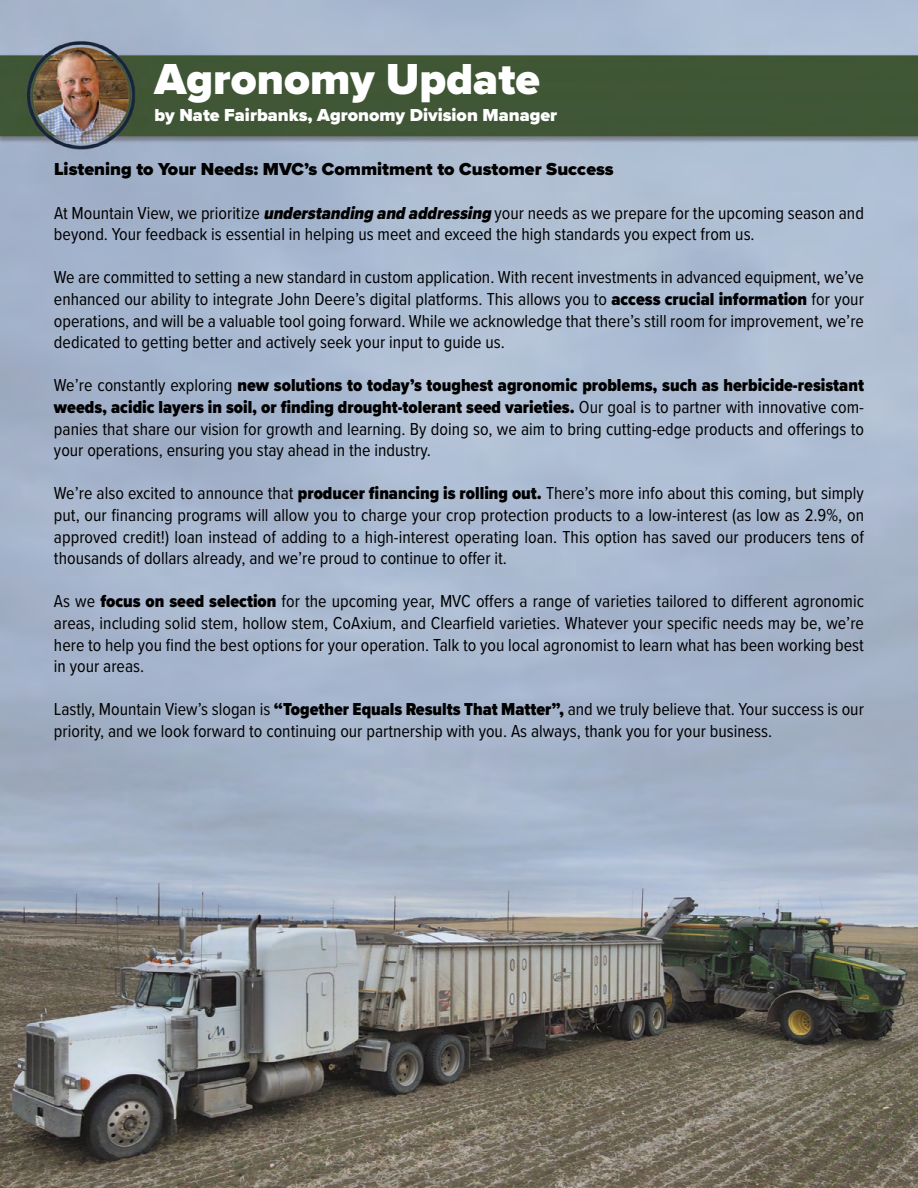
<style>
.page{position:relative;width:918px;height:1188px;background:#fff}
.page>*{position:absolute;margin:0;border:0;box-sizing:border-box;transform-origin:0 0}
.t1{font:900 45px "Proxima Nova";color:#fff}
.t2{font:18px/21.6px "Proxima Nova Cond";color:#000;text-align:justify}
.t3{font:900 18px "Proxima Nova";color:#000}
.t4{font:900 18px "Proxima Nova";color:#fff}
.s1{font-weight:900;font-style:italic}
.s2{font-weight:900}
</style>
<div class="page">
<img style="left:0;top:0;width:918px;height:1188px">
<h1 class="t1" style="left:154px;top:45px;width:387px">Agronomy Update</h1>
<p class="t4" style="left:154px;top:102px;width:404px">by Nate Fairbanks, Agronomy Division Manager</p>
<p class="t3" style="left:54px;top:156px;width:561px">Listening to Your Needs: MVC’s Commitment to Customer Success</p>
<p class="t2" style="left:54px;top:201px;width:812px">At Mountain View, we prioritize <span class="s1">understanding and addressing</span> your needs as we prepare for the upcoming season and beyond. Your feedback is essential in helping us meet and exceed the high standards you expect from us.</p>
<p class="t2" style="left:54px;top:266px;width:812px">We are committed to setting a new standard in custom application. With recent investments in advanced equipment, we’ve enhanced our ability to integrate John Deere’s digital platforms. This allows you to <span class="s2">access crucial information</span> for your operations, and will be a valuable tool going forward. While we acknowledge that there’s still room for improvement, we’re dedicated to getting better and actively seek your input to guide us.</p>
<p class="t2" style="left:54px;top:374px;width:812px">We’re constantly exploring <span class="s2">new solutions to today’s toughest agronomic problems, such as herbicide-resistant weeds, acidic layers in soil, or finding drought-tolerant seed varieties.</span> Our goal is to partner with innovative com&shy;panies that share our vision for growth and learning. By doing so, we aim to bring cutting-edge products and offerings to your operations, ensuring you stay ahead in the industry.</p>
<p class="t2" style="left:54px;top:482px;width:812px">We’re also excited to announce that <span class="s2">producer financing is rolling out.</span> There’s more info about this coming, but simply put, our financing programs will allow you to charge your crop protection products to a low-interest (as low as 2.9%, on approved credit!) loan instead of adding to a high-interest operating loan. This option has saved our producers tens of thousands of dollars already, and we’re proud to continue to offer it.</p>
<p class="t2" style="left:54px;top:590px;width:812px">As we <span class="s2">focus on seed selection</span> for the upcoming year, MVC offers a range of varieties tailored to different agronomic areas, including solid stem, hollow stem, CoAxium, and Clearfield varieties. Whatever your specific needs may be, we’re here to help you find the best options for your operation. Talk to you local agronomist to learn what has been working best in your areas.</p>
<p class="t2" style="left:54px;top:698px;width:811px">Lastly, Mountain View’s slogan is <span class="s2">“Together Equals Results That Matter”,</span> and we truly believe that. Your success is our priority, and we look forward to continuing our partnership with you. As always, thank you for your business.</p>
</div>
